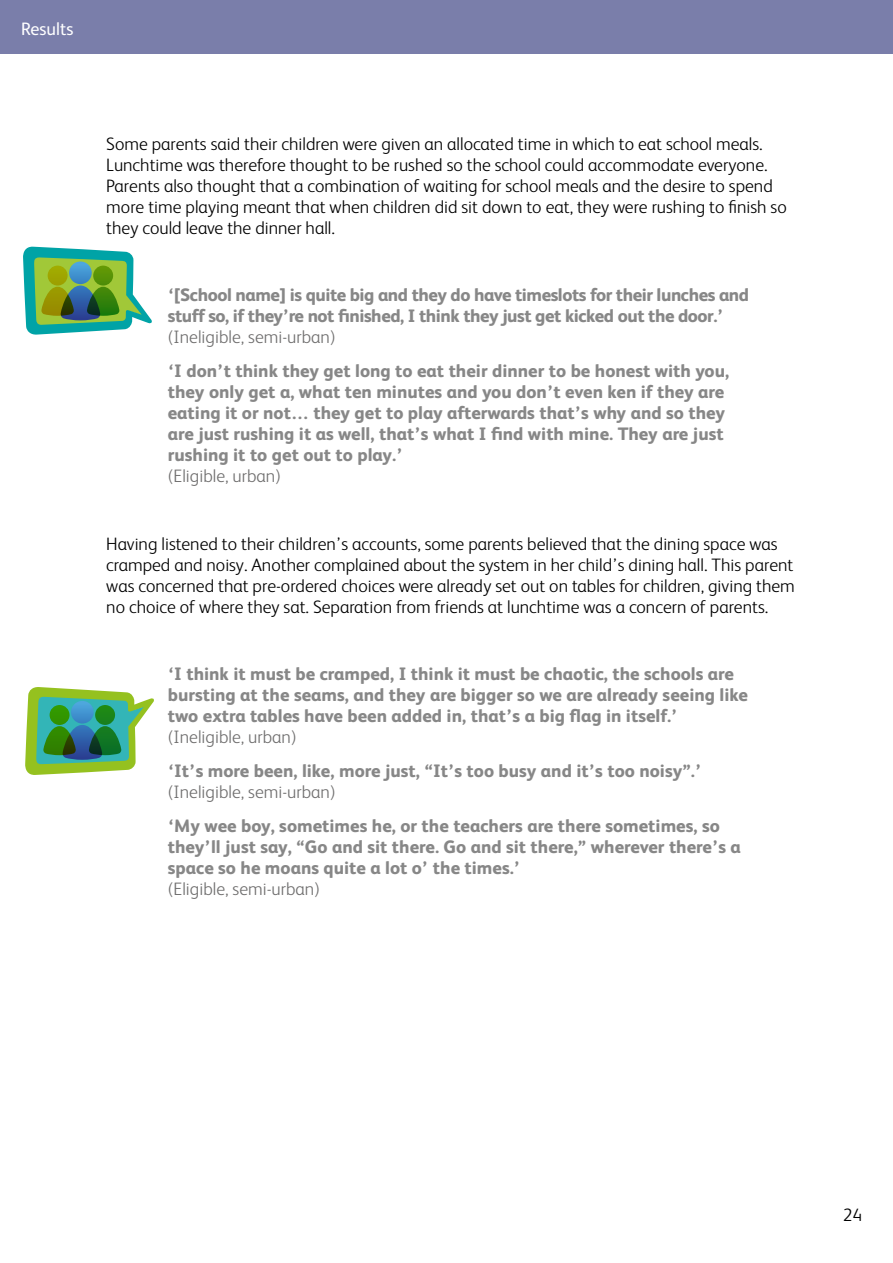
<style>
.page{position:relative;width:893px;height:1263px;background:#fff}
.page>*{position:absolute;margin:0;border:0;box-sizing:border-box;transform-origin:0 0}
.t1{font:800 18px/21px "FS Albert";color:#878787}
.Body_Text{font:300 18px/21px "FS Albert";color:#000}
.t2{font:800 18px/21px "FS Albert";letter-spacing:-.025em;color:#878787}
.t3{font:18px "FS Albert";color:#fff}
.s1{font-weight:300;color:#706f6f}
</style>
<div class="page">
<div style="left:0;top:0;width:893px;height:53px;background:#7a7eaa"></div>
<svg style="left:25px;top:687px;width:129px;height:88px"></svg>
<svg style="left:23px;top:246px;width:129px;height:89px"></svg>
<p class="t3" style="left:21px;top:17px;width:54px">Results</p>
<p class="Body_Text" style="left:106px;top:132px;width:682px">Some parents said their children were given an allocated time in which to eat school meals.<br>Lunchtime was therefore thought to be rushed so the school could accommodate everyone.<br>Parents also thought that a combination of waiting for school meals and the desire to spend more time playing meant that when children did sit down to eat, they were rushing to finish so they could leave the dinner hall.</p>
<p class="t2" style="left:168px;top:284px;width:583px">‘[School name] is quite big and they do have timeslots for their lunches and stuff so, if they’re not finished, I think they just get kicked out the door.’ <span class="s1">(Ineligible, semi-urban)</span></p>
<p class="t1" style="left:168px;top:360px;width:563px">‘I don’t think they get long to eat their dinner to be honest with you, they only get a, what ten minutes and you don’t even ken if they are eating it or not… they get to play afterwards that’s why and so they are just rushing it as well, that’s what I find with mine. They are just rushing it to get out to play.’<br><span class="s1">(Eligible, urban)</span></p>
<p class="Body_Text" style="left:106px;top:532px;width:690px">Having listened to their children’s accounts, some parents believed that the dining space was cramped and noisy. Another complained about the system in her child’s dining hall. This parent was concerned that pre-ordered choices were already set out on tables for children, giving them no choice of where they sat. Separation from friends at lunchtime was a concern of parents.</p>
<p class="t1" style="left:168px;top:663px;width:582px">‘I think it must be cramped, I think it must be chaotic, the schools are bursting at the seams, and they are bigger so we are already seeing like two extra tables have been added in, that’s a big flag in itself.’ <span class="s1">(Ineligible, urban)</span></p>
<p class="t1" style="left:168px;top:759px;width:535px">‘It’s more been, like, more just, “It’s too busy and it’s too noisy”.’ <span class="s1">(Ineligible, semi-urban)</span></p>
<p class="t1" style="left:168px;top:814px;width:575px">‘My wee boy, sometimes he, or the teachers are there sometimes, so they’ll just say, “Go and sit there. Go and sit there,” wherever there’s a space so he moans quite a lot o’ the times.’<br><span class="s1">(Eligible, semi-urban)</span></p>
<p class="Body_Text" style="left:843px;top:1203px;width:21px">24</p>
</div>
